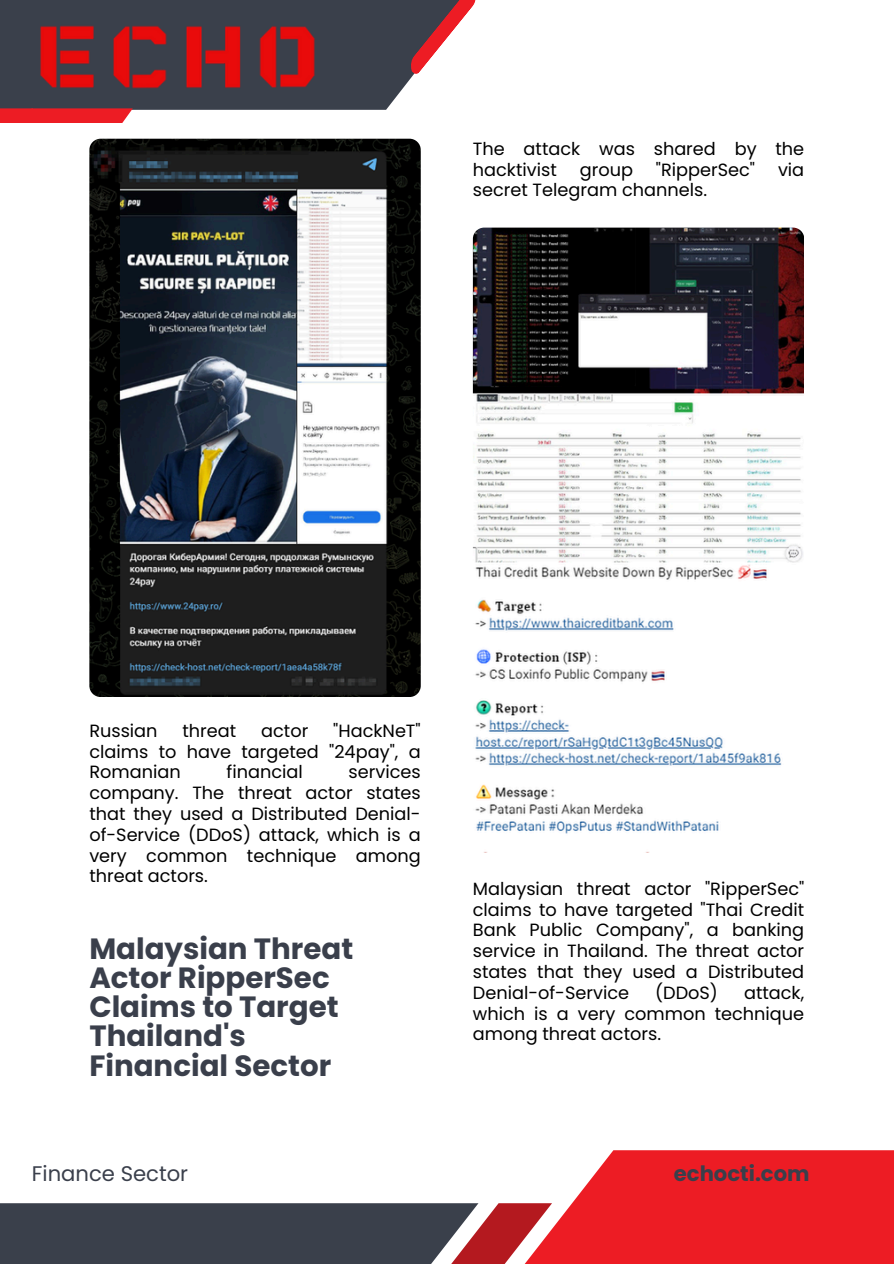
<style>
.page{position:relative;width:894px;height:1264px;background:#fff}
.page>*{position:absolute;margin:0;border:0;box-sizing:border-box;transform-origin:0 0}
.t1{font:700 29.25px/29.2px "Poppins";color:#3a3f4b}
.t2{font:21.15px "Poppins";color:#3a3f4b}
.t3{font:700 21.15px "Poppins";color:#3a3f4b}
.t4{font:17.7px/20.9px "Poppins";color:#000;text-align:justify}
</style>
<div class="page">
<svg style="left:0;top:1150px;width:893px;height:113px"></svg>
<div style="left:0;top:0;width:414px;height:110px;background:#3a404b"></div>
<img style="left:37px;top:24px;width:282px;height:66px">
<svg style="left:410px;top:0;width:66px;height:74px"></svg>
<div style="left:0;top:108px;width:33px;height:15px;background:#ed1c24"></div>
<svg style="left:21px;top:108px;width:112px;height:15px;background:#e9272f"></svg>
<img style="left:89px;top:139px;width:331px;height:558px;border-radius:11px">
<img style="left:472px;top:227px;width:331px;height:625px;border-radius:11px">
<p class="t4" style="left:472px;top:138px;width:333px">The attack was shared by the hacktivist</p>
<p class="t4" style="left:579px;top:159px;width:55px">group</p>
<p class="t4" style="left:655px;top:159px;width:101px">"RipperSec"</p>
<p class="t4" style="left:777px;top:159px;width:28px">via</p>
<p class="t4" style="left:472px;top:180px;width:235px">secret Telegram channels.</p>
<p class="t4" style="left:89px;top:720px;width:333px;text-indent:244px">"HackNeT" claims to have targeted "24pay", a Romanian</p>
<p class="t4" style="left:89px;top:720px;width:70px">Russian</p>
<p class="t4" style="left:182px;top:720px;width:55px">threat</p>
<p class="t4" style="left:261px;top:720px;width:49px">actor</p>
<p class="t4" style="left:226px;top:761px;width:78px">financial</p>
<p class="t4" style="left:89px;top:761px;width:333px;text-indent:259px">services company. The threat actor states that they used a Distributed Denial&shy;of-Service (DDoS) attack, which is a very common technique among threat actors.</p>
<h3 class="t1" style="left:89px;top:933px;width:265px">Malaysian Threat<br>Actor RipperSec<br>Claims to Target<br>Thailand's<br>Financial Sector</h3>
<h2 class="t2" style="left:32px;top:1158px;width:158px">Finance Sector</h2>
<p class="t4" style="left:472px;top:878px;width:333px">Malaysian threat actor "RipperSec" claims to have targeted "Thai Credit Bank Public Company", a banking service in Thailand. The threat actor states that they used a Distributed Denial-of-Service</p>
<p class="t4" style="left:655px;top:982px;width:64px">(DDoS)</p>
<p class="t4" style="left:472px;top:982px;width:333px;text-indent:271px">attack, which is a very common technique among threat actors.</p>
<h1 class="t3" style="left:673px;top:1158px;width:137px">echocti.com</h1>
</div>
